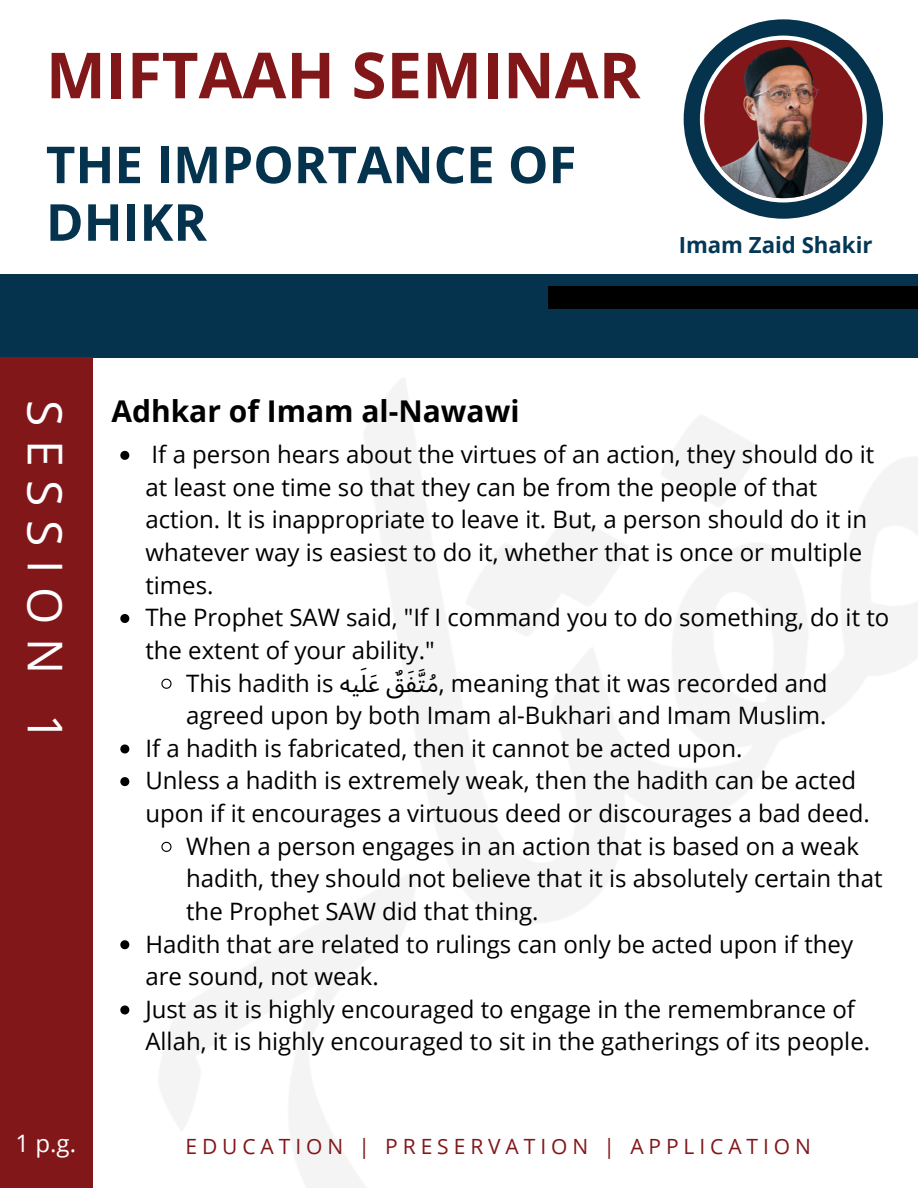
<style>
.page{position:relative;width:918px;height:1188px;background:#fff}
.page>*{position:absolute;margin:0;border:0;box-sizing:border-box;transform-origin:0 0}
.t1{font:700 63.6px "Open Sans";color:#82171a}
.t2{font:700 51px/57.6px "Open Sans";color:#05334e}
.t3{font:48px "Open Sans";letter-spacing:.285em;color:#fff}
.t4{font:700 30px "Open Sans";color:#000}
.t5{font:24px "Open Sans";color:#000}
.t6{font:24px "Open Sans";color:#fff}
.t7{font:24px "Noto Sans Arabic";color:#000}
.t8{font:700 22.2px "Open Sans";color:#043857}
.t9{font:21px "Open Sans";letter-spacing:.235em;color:#82171a}
.s1{font-family:"Noto Sans Arabic"}
</style>
<div class="page">
<div style="left:0;top:274px;width:918px;height:83px;background:#05334e"></div>
<img style="left:92px;top:286px;width:826px;height:902px">
<div style="left:0;top:357px;width:92px;height:831px;background:#82171a"></div>
<svg style="left:684px;top:19px;width:199px;height:200px"></svg>
<svg style="left:120px;top:451px;width:9px;height:9px"></svg>
<svg style="left:120px;top:614px;width:9px;height:9px"></svg>
<svg style="left:161px;top:678px;width:11px;height:12px"></svg>
<svg style="left:120px;top:744px;width:9px;height:9px"></svg>
<svg style="left:120px;top:777px;width:9px;height:9px"></svg>
<svg style="left:161px;top:841px;width:11px;height:12px"></svg>
<svg style="left:120px;top:940px;width:9px;height:9px"></svg>
<svg style="left:120px;top:1005px;width:9px;height:9px"></svg>
<h1 class="t1" style="left:46px;top:30px;width:596px">MIFTAAH SEMINAR</h1>
<h2 class="t2" style="left:46px;top:135px;width:532px">THE IMPORTANCE OF<br>DHIKR</h2>
<p class="t8" style="left:679px;top:229px;width:195px">Imam Zaid Shakir</p>
<h3 class="t3" style="left:79px;top:400px;width:343px;rotate:90deg">SESSION 1</h3>
<p class="t6" style="left:16px;top:1127px;width:62px">1 p.g.</p>
<p class="t4" style="left:111px;top:389px;width:410px">Adhkar of Imam al-Nawawi</p>
<p class="t5" style="left:152px;top:438px;width:724px">If a person hears about the virtues of an action, they should do it</p>
<p class="t5" style="left:145px;top:470px;width:673px">at least one time so that they can be from the people of that</p>
<p class="t5" style="left:145px;top:503px;width:723px">action. It is inappropriate to leave it. But, a person should do it in</p>
<p class="t5" style="left:145px;top:535px;width:718px">whatever way is easiest to do it, whether that is once or multiple</p>
<p class="t5" style="left:145px;top:568px;width:70px">times.</p>
<p class="t5" style="left:145px;top:601px;width:745px">The Prophet SAW said, "If I command you to do something, do it to</p>
<p class="t5" style="left:145px;top:633px;width:291px">the extent of your ability."</p>
<p class="t5" style="left:186px;top:666px;width:177px">This hadith is <span class="s1">يه</span></p>
<p class="t5" style="left:386px;top:666px;width:443px"><span class="s1">ٌق ُ</span> ,<span class="s1">مّ َ تَ ف</span> meaning that it was recorded and</p>
<p class="t7" style="left:360px;top:666px;width:15px">َ عَ ل</p>
<p class="t5" style="left:186px;top:699px;width:642px">agreed upon by both Imam al-Bukhari and Imam Muslim.</p>
<p class="t5" style="left:145px;top:731px;width:599px">If a hadith is fabricated, then it cannot be acted upon.</p>
<p class="t5" style="left:145px;top:764px;width:712px">Unless a hadith is extremely weak, then the hadith can be acted</p>
<p class="t5" style="left:145px;top:796px;width:726px">upon if it encourages a virtuous deed or discourages a bad deed.</p>
<p class="t5" style="left:186px;top:829px;width:674px">When a person engages in an action that is based on a weak</p>
<p class="t5" style="left:186px;top:862px;width:698px">hadith, they should not believe that it is absolutely certain that</p>
<p class="t5" style="left:186px;top:894px;width:354px">the Prophet SAW did that thing.</p>
<p class="t5" style="left:145px;top:927px;width:709px">Hadith that are related to rulings can only be acted upon if they</p>
<p class="t5" style="left:145px;top:960px;width:235px">are sound, not weak.</p>
<p class="t5" style="left:145px;top:992px;width:711px">Just as it is highly encouraged to engage in the remembrance of</p>
<p class="t5" style="left:145px;top:1025px;width:726px">Allah, it is highly encouraged to sit in the gatherings of its people.</p>
<p class="t9" style="left:185px;top:1131px;width:627px">EDUCATION | PRESERVATION | APPLICATION</p>
</div>
